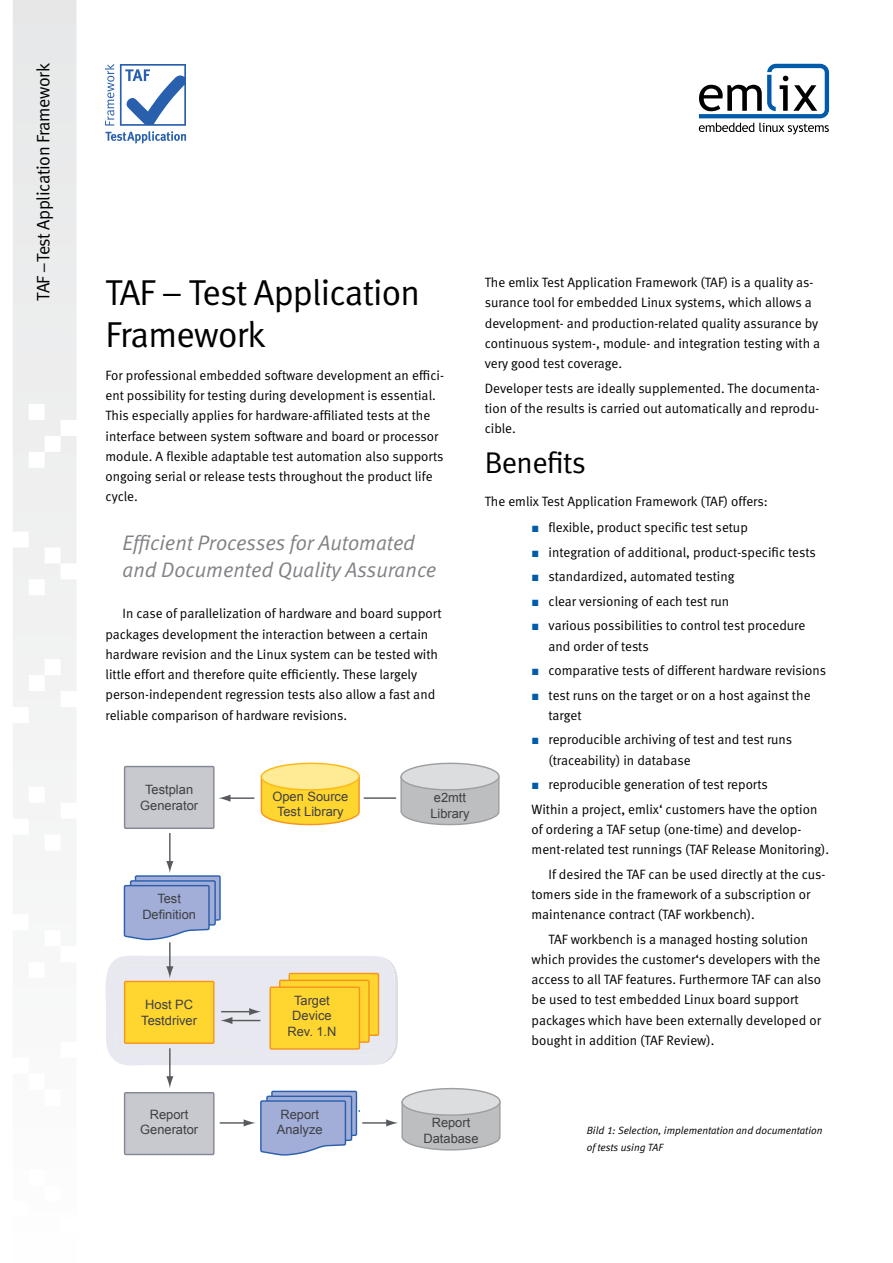
<style>
.page{position:relative;width:893px;height:1263px;background:#fff}
.page>*{position:absolute;margin:0;border:0;box-sizing:border-box;transform-origin:0 0}
.t1{font:36px/42px "Meta Normal LF";letter-spacing:-.02em;color:#000}
.t2{font:30px "Meta Normal LF";letter-spacing:-.02em;color:#000}
.t3{font:italic 21px/27px "Meta Normal LF";color:#808285}
.t4{font:18px "Meta Normal LF";letter-spacing:-.02em;color:#000}
.t5{font:13.5px/20.2px "Meta Normal LF";color:#000}
.t6{font:13.5px "Arial";color:#005baa;scale:.95 1}
.t7{font:12.9px/15.5px "Arial";color:#3e4044;text-align:center}
.t8{font:italic 10.5px/16.5px "Meta Normal LF";color:#000}
</style>
<div class="page">
<svg style="left:699px;top:64px;width:130px;height:70px"></svg>
<svg style="left:13px;top:0;width:64px;height:842px"></svg>
<svg style="left:105px;top:64px;width:81px;height:80px"></svg>
<svg style="left:396px;top:763px;width:104px;height:63px;background:#cccdcf"></svg>
<svg style="left:254px;top:763px;width:110px;height:63px"></svg>
<div style="left:125px;top:766px;width:89px;height:62px;background:#c7c9ce"></div>
<div style="left:124px;top:766px;width:91px;height:63px;border:1px solid #858794"></div>
<div style="left:125px;top:1093px;width:89px;height:61px;background:#c7c9ce"></div>
<div style="left:124px;top:1092px;width:91px;height:63px;border:1px solid #858794"></div>
<hr style="left:169px;top:833px;width:2px;height:30px;background:#56595e">
<svg style="left:123px;top:861px;width:98px;height:80px"></svg>
<hr style="left:169px;top:942px;width:2px;height:27px;background:#56595e">
<hr style="left:169px;top:1048px;width:2px;height:31px;background:#56595e">
<svg style="left:166px;top:1076px;width:7px;height:12px"></svg>
<svg style="left:105px;top:955px;width:293px;height:111px;background:#f1dd9d"></svg>
<hr style="left:228px;top:797px;width:26px;height:2px;background:#56595e">
<svg style="left:218px;top:794px;width:12px;height:8px"></svg>
<hr style="left:364px;top:797px;width:32px;height:2px;background:#56595e">
<hr style="left:220px;top:1122px;width:26px;height:2px;background:#56595e">
<svg style="left:244px;top:1090px;width:116px;height:65px"></svg>
<hr style="left:362px;top:1122px;width:27px;height:2px;background:#56595e">
<svg style="left:386px;top:1087px;width:115px;height:64px"></svg>
<h3 class="t4" style="left:33px;top:301px;width:239px;rotate:-90deg">TAF –Test Application Framework</h3>
<h1 class="t1" style="left:105px;top:271px;width:316px">TAF – Test Application<br>Framework</h1>
<p class="t5" style="left:105px;top:365px;width:340px">For professional embedded software development an effici-</p>
<p class="t5" style="left:105px;top:405px;width:340px">This especially applies for hardware-affiliated tests at the interface between system software and board or processor module A. flexible adaptable test automation also supports ongoing serial or release tests throughout the product life cycle.</p>
<h3 class="t3" style="left:123px;top:529px;width:315px">Efficient Processes for Automated and Documented Quality Assurance</h3>
<p class="t5" style="left:105px;top:603px;width:338px;text-indent:17px">In case of parallelization of hardware and board support packages development the interaction between a certain hardware revision and the Linux system can be tested with little effort and therefore quite efficiently. These largely person-independent regression tests also allow a fast and reliable comparison of hardware revisions.</p>
<p class="t5" style="left:105px;top:385px;width:332px">ent possibility for testing during development is essential.</p>
<p class="t7" style="left:140px;top:782px;width:59px">Testplan<br>Generator</p>
<p class="t7" style="left:142px;top:891px;width:55px">Test<br>Definition</p>
<p class="t7" style="left:272px;top:789px;width:77px">Open Source<br>Test Library</p>
<p class="t7" style="left:141px;top:997px;width:57px">Host PC<br>Testdriver</p>
<p class="t7" style="left:287px;top:993px;width:51px">Target<br>Device<br>Rev. 1.N</p>
<p class="t7" style="left:430px;top:790px;width:41px;text-align:left">2e mtt<br>Library</p>
<p class="t5" style="left:485px;top:272px;width:330px">The emlix Test Application Framework (TAF) is a quality as-</p>
<p class="t5" style="left:485px;top:313px;width:337px">development- and production-related quality assurance by continuous system-, module- and integration testing with a very good test coverage.</p>
<p class="t5" style="left:485px;top:292px;width:328px">surance tool for embedded Linux systems, which allows a</p>
<p class="t5" style="left:485px;top:378px;width:336px">Developer tests are ideally supplemented. The documenta-</p>
<p class="t5" style="left:485px;top:398px;width:336px">tion of the results is carried out automatically and reprodu-</p>
<p class="t5" style="left:485px;top:418px;width:33px">cible.</p>
<h2 class="t2" style="left:485px;top:446px;width:103px">Benefits</h2>
<p class="t5" style="left:485px;top:491px;width:284px">The emlix Test Application Framework (TAF) offers:</p>
<p class="t6" style="left:531px;top:519px;width:10px">■</p>
<p class="t5" style="left:549px;top:517px;width:201px">flexible, product specific test setup</p>
<p class="t6" style="left:531px;top:543px;width:10px">■</p>
<p class="t5" style="left:549px;top:542px;width:269px">integration of additional, product-specific tests</p>
<p class="t6" style="left:531px;top:568px;width:10px">■</p>
<p class="t5" style="left:549px;top:566px;width:187px">standardized, automated testing</p>
<p class="t6" style="left:531px;top:592px;width:10px">■</p>
<p class="t5" style="left:549px;top:591px;width:182px">clear versioning of each test run</p>
<p class="t6" style="left:531px;top:617px;width:10px">■</p>
<p class="t5" style="left:549px;top:615px;width:258px">various possibilities to control test procedure</p>
<p class="t6" style="left:531px;top:661px;width:10px">■</p>
<p class="t5" style="left:549px;top:633px;width:279px;line-height:24.5px">and order of tests<br>comparative tests of different hardware revisions</p>
<p class="t6" style="left:531px;top:686px;width:10px">■</p>
<p class="t5" style="left:549px;top:685px;width:264px">test runs on the target or on a host against the</p>
<p class="t6" style="left:531px;top:731px;width:10px">■</p>
<p class="t5" style="left:549px;top:703px;width:245px;line-height:24.5px">target<br>reproducible archiving of test and test runs</p>
<p class="t5" style="left:549px;top:747px;width:221px;line-height:24.5px">(traceability) in database<br>reproducible generation of test reports</p>
<p class="t6" style="left:531px;top:775px;width:10px">■</p>
<p class="t5" style="left:531px;top:799px;width:287px">Within a project, emlix‘ customers have the option</p>
<p class="t5" style="left:531px;top:839px;width:299px">ment-related test runnings (TAF Release Monitoring .(</p>
<p class="t5" style="left:531px;top:819px;width:271px">of ordering a TAF setup (one-time) and develop-</p>
<p class="t5" style="left:549px;top:864px;width:278px">If desired the TAF can be used directly at the cus-</p>
<p class="t5" style="left:549px;top:902px;width:261px;line-height:24.5px;text-indent:-17px">maintenance contract (TAF workbench .(<br>TAF workbench is a managed hosting solution</p>
<p class="t5" style="left:531px;top:949px;width:291px">which provides the customer s‘ developers with the access to all TAF features. Furthermore TAF can also be used to test embedded Linux board support packages which have been externally developed or bought in addition (TAF Review .(</p>
<p class="t5" style="left:531px;top:884px;width:280px">tomers side in the framework of a subscription or</p>
<p class="t7" style="left:140px;top:1107px;width:59px">Report<br>Generator</p>
<p class="t7" style="left:280px;top:1107px;width:40px">Report</p>
<p class="t7" style="left:277px;top:1122px;width:47px">Analyze</p>
<p class="t7" style="left:432px;top:1115px;width:40px">Report</p>
<p class="t7" style="left:423px;top:1130px;width:57px">Database</p>
<p class="t8" style="left:587px;top:1122px;width:237px">Bild 1: Selection, implementation and documentation of tests using TAF</p>
</div>
